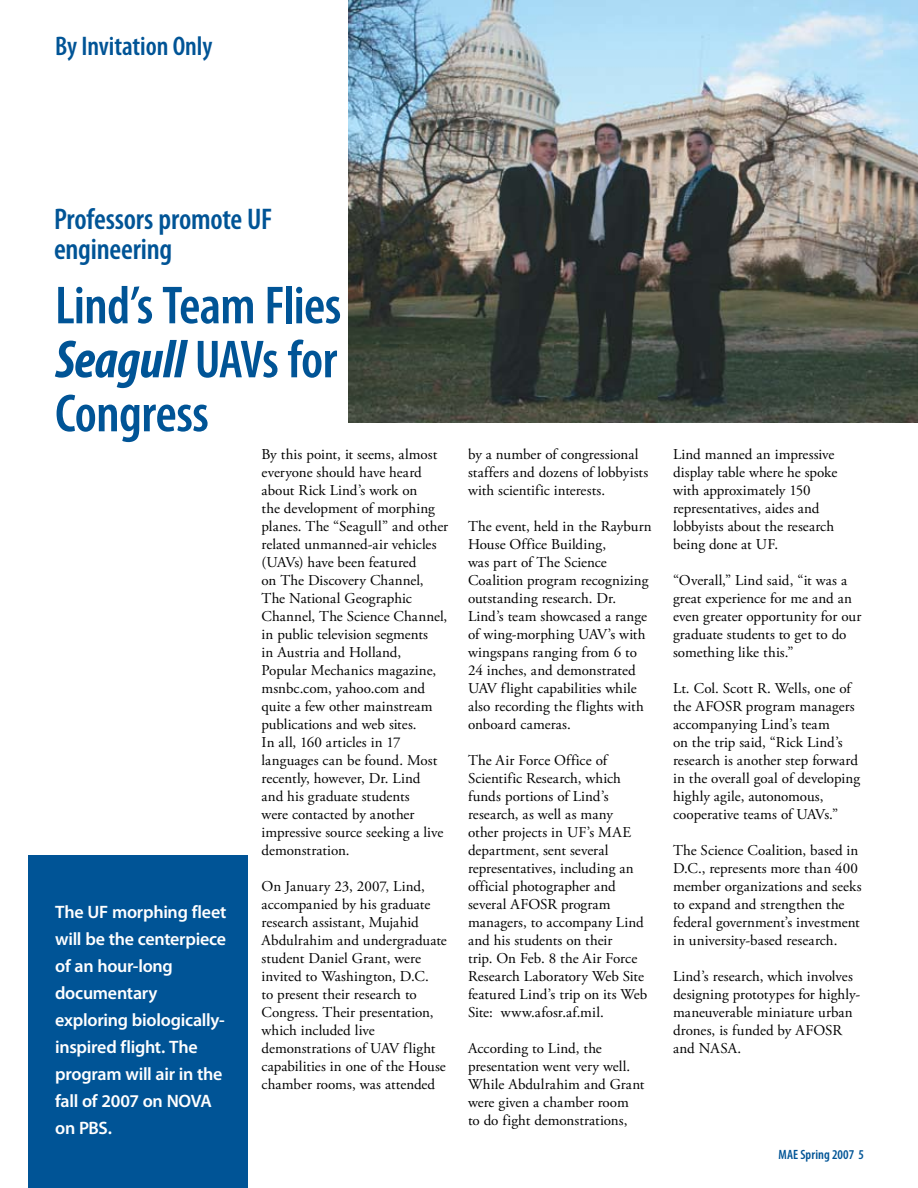
<style>
.page{position:relative;width:918px;height:1188px;background:#fff}
.page>*{position:absolute;margin:0;border:0;box-sizing:border-box;transform-origin:0 0}
.t1{font:600 condensed 54px/54px "Myriad Pro";letter-spacing:-.015em;color:#005496;text-align:justify}
.t2{font:600 condensed 30px/30px "Myriad Pro";letter-spacing:-.01em;color:#005496}
.t3{font:600 condensed 27px "Myriad Pro";letter-spacing:-.005em;color:#005496}
.t4{font:600 18px/27px "Myriad Pro";letter-spacing:-.015em;color:#fff}
.t5{font:15px/18px "Adobe Garamond Pro";letter-spacing:.005em;color:#000}
.t6{font:600 condensed 13.5px "Myriad Pro";letter-spacing:.01em;color:#005496}
.s1{font-weight:700;font-style:italic}
</style>
<div class="page">
<div style="left:28px;top:855px;width:219px;height:333px;background:#005496"></div>
<img style="left:348px;top:0;width:570px;height:423px">
<h3 class="t3" style="left:55px;top:29px;width:159px">By Invitation Only</h3>
<h2 class="t2" style="left:54px;top:203px;width:220px">Professors promote UF engineering</h2>
<h1 class="t1" style="left:55px;top:277px;width:288px">Lind’s Team Flies <span class="s1">Seagull</span> UAVs for Congress</h1>
<p class="t4" style="left:55px;top:898px;width:173px">The UF morphing fleet will be the centerpiece of an hour-long documentary exploring biologically&shy;inspired flight. The program will air in the fall of 2007 on NOVA on PBS.</p>
<p class="t5" style="left:262px;top:446px;width:188px">By this point, it seems, almost everyone should have heard about Rick Lind’s work on<br>the development of morphing planes. The “Seagull” and other related unmanned-air vehicles (UAVs) have been featured<br>on The Discovery Channel,<br>The National Geographic<br>Channel, The Science Channel, in public television segments<br>in Austria and Holland,<br>Popular Mechanics magazine, msnbc.com, yahoo.com and quite a few other mainstream publications and web sites.<br>In all, 160 articles in 17 languages can be found. Most recently, however, Dr. Lind<br>and his graduate students<br>were contacted by another impressive source seeking a live demonstration.</p>
<p class="t5" style="left:262px;top:878px;width:187px">On January 23, 2007, Lind, accompanied by his graduate research assistant, Mujahid<br>Abdulrahim and undergraduate student Daniel Grant, were invited to Washington, D.C.<br>to present their research to<br>Congress. Their presentation, which included live demonstrations of UAV flight capabilities in one of the House chamber rooms, was attended</p>
<p class="t5" style="left:468px;top:446px;width:182px">by a number of congressional staffers and dozens of lobbyists with scientific interests.</p>
<p class="t5" style="left:468px;top:518px;width:185px">The event, held in the Rayburn<br>House Office Building,<br>was part of The Science<br>Coalition program recognizing outstanding research. Dr.<br>Lind’s team showcased a range of wing-morphing UAV’s with wingspans ranging from 6 to<br>24 inches, and demonstrated<br>UAV flight capabilities while also recording the flights with onboard cameras.</p>
<p class="t5" style="left:468px;top:752px;width:181px">The Air Force Office of<br>Scientific Research, which funds portions of Lind’s research, as well as many<br>other projects in UF’s MAE department, sent several representatives, including an official photographer and several AFOSR program managers, to accompany Lind and his students on their<br>trip. On Feb. 8 the Air Force<br>Research Laboratory Web Site featured Lind’s trip on its Web<br>Site: www.afosr.af.mil.</p>
<p class="t5" style="left:468px;top:1040px;width:178px">According to Lind, the presentation went very well.<br>While Abdulrahim and Grant were given a chamber room<br>to do fight demonstrations,</p>
<p class="t5" style="left:673px;top:446px;width:166px">Lind manned an impressive display table where he spoke with approximately 150 representatives, aides and lobbyists about the research being done at UF.</p>
<p class="t5" style="left:673px;top:572px;width:190px">“Overall,” Lind said, “it was a great experience for me and an even greater opportunity for our graduate students to get to do something like this.”</p>
<p class="t5" style="left:673px;top:680px;width:189px">Lt. Col. Scott R. Wells, one of the AFOSR program managers accompanying Lind’s team<br>on the trip said, “Rick Lind’s research is another step forward in the overall goal of developing highly agile, autonomous, cooperative teams of UAVs.”</p>
<p class="t5" style="left:673px;top:842px;width:190px">The Science Coalition, based in<br>D.C., represents more than 400 member organizations and seeks to expand and strengthen the federal government’s investment in university-based research.</p>
<p class="t5" style="left:673px;top:968px;width:189px">Lind’s research, which involves designing prototypes for highly&shy;maneuverable miniature urban drones, is funded by AFOSR and NASA.</p>
<p class="t6" style="left:779px;top:1146px;width:87px">MAE Spring 2007 5</p>
</div>
